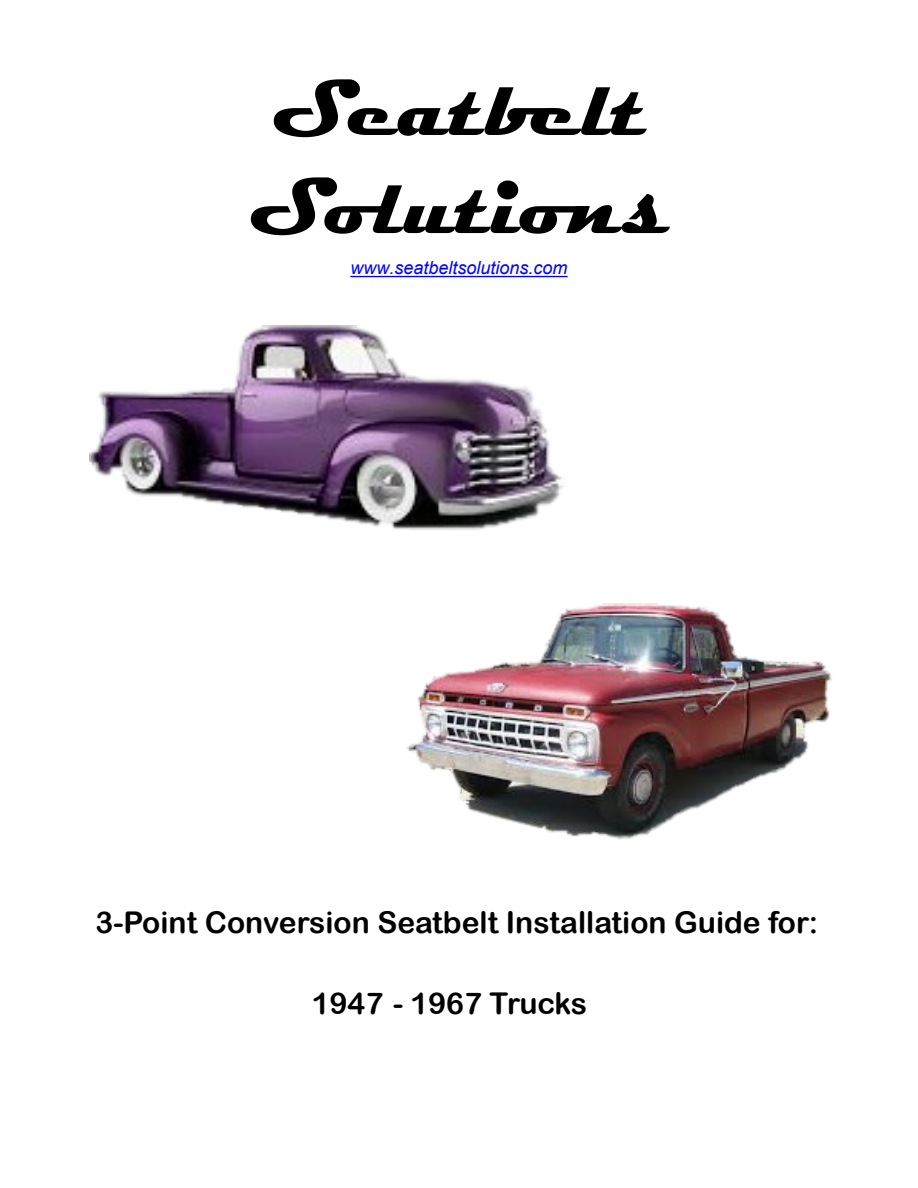
<style>
.page{position:relative;width:918px;height:1188px;background:#fff}
.page>*{position:absolute;margin:0;border:0;box-sizing:border-box;transform-origin:0 0}
.t1{font:700 81px/98.1px "Magneto";color:#000}
.t2{font:30px "Arial Rounded MT Bold";color:#000}
.t3{font:italic 18px "Arial";color:#00f}
</style>
<div class="page">
<hr style="left:350px;top:276px;width:218px;height:1px;background:#00f">
<img style="left:90px;top:326px;width:473px;height:204px">
<img style="left:406px;top:603px;width:426px;height:236px">
<h1 class="t1" style="left:248px;top:62px;width:423px">Seatbelt<br>Solutions</h1>
<p class="t3" style="left:350px;top:261px;width:219px">www.seatbeltsolutions.com</p>
<p class="t2" style="left:96px;top:911px;width:724px">3-Point Conversion Seatbelt Installation Guide for:</p>
<p class="t2" style="left:312px;top:993px;width:277px">1947 - 1967 Trucks</p>
</div>
